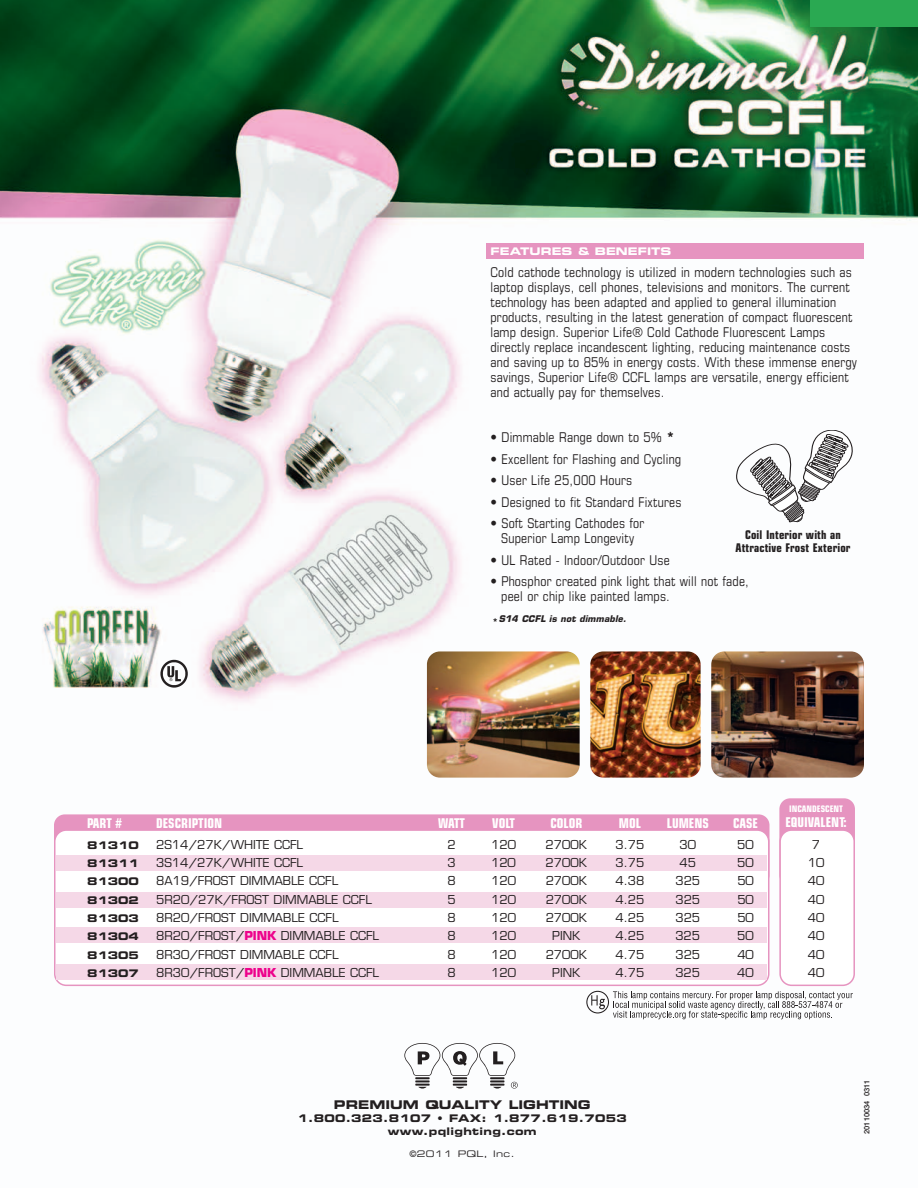
<style>
.page{position:relative;width:918px;height:1188px;background:#fff}
.page>*{position:absolute;margin:0;border:0;box-sizing:border-box;transform-origin:0 0}
.t1{font:condensed 13.5px/15px "Eurostile";letter-spacing:.015em;color:#231f20}
.t2{font:700 condensed 13.5px "Eurostile";color:#fff;scale:.95 1}
.t3{font:12px "Eurostile";color:#231f20}
.t4{font:700 condensed 12px/13.5px "Eurostile";letter-spacing:.015em;color:#231f20;text-align:center}
.t5{font:12px "Eurostile Bold Extended Two";color:#231f20}
.t6{font:10.5px/12.6px "Eurostile Bold Extended Two";letter-spacing:.03em;color:#231f20;text-align:center}
.t7{font:10.5px "Eurostile Bold Extended Two";color:#231f20}
.t8{font:10.5px "Eurostile Bold Extended Two";color:#fff}
.t9{font:italic 700 9px "Eurostile";letter-spacing:.02em;color:#231f20}
.t10{font:9px "Eurostile Extended Two";letter-spacing:.03em;color:#231f20}
.t11{font:700 condensed 9px "Eurostile";color:#fff}
.t12{font:500 7.5px "Helvetica Neue";color:#231f20}
.s1{font-weight:700;font-stretch:normal}
.s2{font-style:normal}
.s3{font-weight:700;color:#ed028c}
</style>
<div class="page">
<img style="left:0;top:0;width:918px;height:1020px">
<div style="left:486px;top:243px;width:378px;height:15px;background:#e694c0"></div>
<svg style="left:404px;top:1043px;width:114px;height:46px"></svg>
<svg style="left:736px;top:430px;width:116px;height:92px"></svg>
<img style="left:711px;top:651px;width:153px;height:127px">
<img style="left:590px;top:651px;width:111px;height:127px">
<img style="left:427px;top:651px;width:153px;height:127px">
<img style="left:157px;top:658px;width:33px;height:30px">
<div style="left:54px;top:814px;width:716px;height:72px;background:#e694c0;border-radius:11px"></div>
<svg style="left:54px;top:830px;width:532px;height:156px"></svg>
<div style="left:779px;top:798px;width:76px;height:88px;background:#e694c0;border-radius:11px"></div>
<div style="left:57px;top:855px;width:710px;height:15px;background:#f5d8e7"></div>
<div style="left:57px;top:893px;width:710px;height:15px;background:#f5d8e7"></div>
<div style="left:57px;top:927px;width:710px;height:15px;background:#f5d8e7"></div>
<div style="left:57px;top:965px;width:710px;height:15px;background:#f5d8e7"></div>
<svg style="left:586px;top:829px;width:269px;height:190px"></svg>
<div style="left:810px;top:0;width:108px;height:27px;background:#2aa952"></div>
<p class="t8" style="left:490px;top:247px;width:183px">FEATURES &amp; BENEFITS</p>
<p class="t1" style="left:490px;top:266px;width:368px">Cold cathode technology is utilized in modern technologies such as laptop displays, cell phones, televisions and monitors. The current technology has been adapted and applied to general illumination products, resulting in the latest generation of compact fluorescent lamp design. Superior Life® Cold Cathode Fluorescent Lamps directly replace incandescent lighting, reducing maintenance costs and saving up to 85% in energy costs. With these immense energy savings, Superior Life® CCFL lamps are versatile, energy efficient and actually pay for themselves.</p>
<p class="t1" style="left:490px;top:431px;width:186px">• Dimmable Range down to 5% <span class="s1">*</span></p>
<p class="t1" style="left:490px;top:453px;width:192px">• Excellent for Flashing and Cycling</p>
<p class="t1" style="left:490px;top:474px;width:143px">• User Life 25,000 Hours</p>
<p class="t1" style="left:490px;top:496px;width:192px">• Designed to fit Standard Fixtures</p>
<p class="t1" style="left:490px;top:517px;width:155px;text-align:center">• Soft Starting Cathodes for<br>Superior Lamp Longevity</p>
<p class="t1" style="left:490px;top:554px;width:181px">• UL Rated - Indoor/Outdoor Use</p>
<p class="t1" style="left:501px;top:575px;width:249px;text-indent:-11px">• Phosphor created pink light that will not fade, peel or chip like painted lamps.</p>
<p class="t4" style="left:735px;top:529px;width:117px">Coil Interior with an<br>Attractive Frost Exterior</p>
<p class="t9" style="left:492px;top:616px;width:135px"><span class="s2">*</span>S14 CCFL is not dimmable.</p>
<p class="t11" style="left:789px;top:805px;width:56px">INCANDESCENT</p>
<p class="t2" style="left:785px;top:817px;width:66px">EQUIVALENT:</p>
<p class="t2" style="left:87px;top:818px;width:38px">PART #</p>
<p class="t2" style="left:156px;top:818px;width:71px">DESCRIPTION</p>
<p class="t2" style="left:438px;top:818px;width:30px">WATT</p>
<p class="t2" style="left:492px;top:818px;width:25px">VOLT</p>
<p class="t2" style="left:550px;top:818px;width:35px">COLOR</p>
<p class="t2" style="left:619px;top:818px;width:25px">MOL</p>
<p class="t2" style="left:667px;top:818px;width:46px">LUMENS</p>
<p class="t2" style="left:733px;top:818px;width:28px">CASE</p>
<p class="t7" style="left:87px;top:841px;width:53px">81310</p>
<p class="t3" style="left:156px;top:840px;width:149px">2S14/27K/WHITE CCFL</p>
<p class="t3" style="left:447px;top:840px;width:10px">2</p>
<p class="t3" style="left:491px;top:840px;width:26px">120</p>
<p class="t3" style="left:546px;top:840px;width:43px">2700K</p>
<p class="t3" style="left:616px;top:840px;width:30px">3.75</p>
<p class="t3" style="left:680px;top:840px;width:18px">30</p>
<p class="t3" style="left:737px;top:840px;width:18px">50</p>
<p class="t3" style="left:812px;top:840px;width:10px">7</p>
<p class="t7" style="left:87px;top:860px;width:53px">81311</p>
<p class="t3" style="left:156px;top:858px;width:149px">3S14/27K/WHITE CCFL</p>
<p class="t3" style="left:447px;top:858px;width:10px">3</p>
<p class="t3" style="left:491px;top:858px;width:26px">120</p>
<p class="t3" style="left:546px;top:858px;width:43px">2700K</p>
<p class="t3" style="left:615px;top:858px;width:30px">3.75</p>
<p class="t3" style="left:679px;top:858px;width:18px">45</p>
<p class="t3" style="left:737px;top:858px;width:18px">50</p>
<p class="t3" style="left:808px;top:858px;width:18px">10</p>
<p class="t7" style="left:87px;top:878px;width:53px">81300</p>
<p class="t3" style="left:156px;top:876px;width:184px">8A19/FROST DIMMABLE CCFL</p>
<p class="t3" style="left:447px;top:876px;width:10px">8</p>
<p class="t3" style="left:491px;top:876px;width:26px">120</p>
<p class="t3" style="left:546px;top:876px;width:43px">2700K</p>
<p class="t3" style="left:616px;top:876px;width:30px">4.38</p>
<p class="t3" style="left:675px;top:876px;width:26px">325</p>
<p class="t3" style="left:737px;top:876px;width:18px">50</p>
<p class="t3" style="left:808px;top:876px;width:18px">40</p>
<p class="t7" style="left:87px;top:896px;width:53px">81302</p>
<p class="t3" style="left:156px;top:895px;width:217px">5R20/27K/FROST DIMMABLE CCFL</p>
<p class="t3" style="left:447px;top:895px;width:10px">5</p>
<p class="t3" style="left:491px;top:895px;width:26px">120</p>
<p class="t3" style="left:546px;top:895px;width:43px">2700K</p>
<p class="t3" style="left:616px;top:895px;width:30px">4.25</p>
<p class="t3" style="left:675px;top:895px;width:26px">325</p>
<p class="t3" style="left:737px;top:895px;width:18px">50</p>
<p class="t3" style="left:808px;top:895px;width:18px">40</p>
<p class="t7" style="left:87px;top:914px;width:53px">81303</p>
<p class="t3" style="left:156px;top:913px;width:184px">8R20/FROST DIMMABLE CCFL</p>
<p class="t3" style="left:447px;top:913px;width:10px">8</p>
<p class="t3" style="left:491px;top:913px;width:26px">120</p>
<p class="t3" style="left:546px;top:913px;width:43px">2700K</p>
<p class="t3" style="left:616px;top:913px;width:30px">4.25</p>
<p class="t3" style="left:675px;top:913px;width:26px">325</p>
<p class="t3" style="left:737px;top:913px;width:18px">50</p>
<p class="t3" style="left:808px;top:913px;width:18px">40</p>
<p class="t7" style="left:87px;top:933px;width:53px">81304</p>
<p class="t3" style="left:156px;top:931px;width:225px">8R20/FROST/<span class="s3">PINK</span> DIMMABLE CCFL</p>
<p class="t3" style="left:447px;top:931px;width:10px">8</p>
<p class="t3" style="left:491px;top:931px;width:26px">120</p>
<p class="t3" style="left:552px;top:931px;width:30px">PINK</p>
<p class="t3" style="left:616px;top:931px;width:30px">4.25</p>
<p class="t3" style="left:675px;top:931px;width:26px">325</p>
<p class="t3" style="left:737px;top:931px;width:18px">50</p>
<p class="t3" style="left:808px;top:931px;width:18px">40</p>
<p class="t7" style="left:87px;top:951px;width:53px">81305</p>
<p class="t3" style="left:156px;top:950px;width:184px">8R30/FROST DIMMABLE CCFL</p>
<p class="t3" style="left:447px;top:950px;width:10px">8</p>
<p class="t3" style="left:491px;top:950px;width:26px">120</p>
<p class="t3" style="left:546px;top:950px;width:43px">2700K</p>
<p class="t3" style="left:616px;top:950px;width:30px">4.75</p>
<p class="t3" style="left:675px;top:950px;width:26px">325</p>
<p class="t3" style="left:737px;top:950px;width:18px">40</p>
<p class="t3" style="left:808px;top:950px;width:18px">40</p>
<p class="t7" style="left:87px;top:969px;width:53px">81307</p>
<p class="t3" style="left:156px;top:968px;width:225px">8R30/FROST/<span class="s3">PINK</span> DIMMABLE CCFL</p>
<p class="t3" style="left:447px;top:968px;width:10px">8</p>
<p class="t3" style="left:491px;top:968px;width:26px">120</p>
<p class="t3" style="left:552px;top:968px;width:30px">PINK</p>
<p class="t3" style="left:616px;top:968px;width:30px">4.75</p>
<p class="t3" style="left:675px;top:968px;width:26px">325</p>
<p class="t3" style="left:737px;top:968px;width:18px">40</p>
<p class="t3" style="left:808px;top:968px;width:18px">40</p>
<p class="t5" style="left:334px;top:1100px;width:258px">PREMIUM QUALITY LIGHTING</p>
<p class="t6" style="left:298px;top:1113px;width:331px">1.800.323.8107 • FAX: 1.877.619.7053 www.pqlighting.com</p>
<p class="t10" style="left:410px;top:1150px;width:107px">©2011 PQL, Inc.</p>
<p class="t12" style="left:864px;top:1134px;width:56px;rotate:-90deg">20110034 0311</p>
</div>
